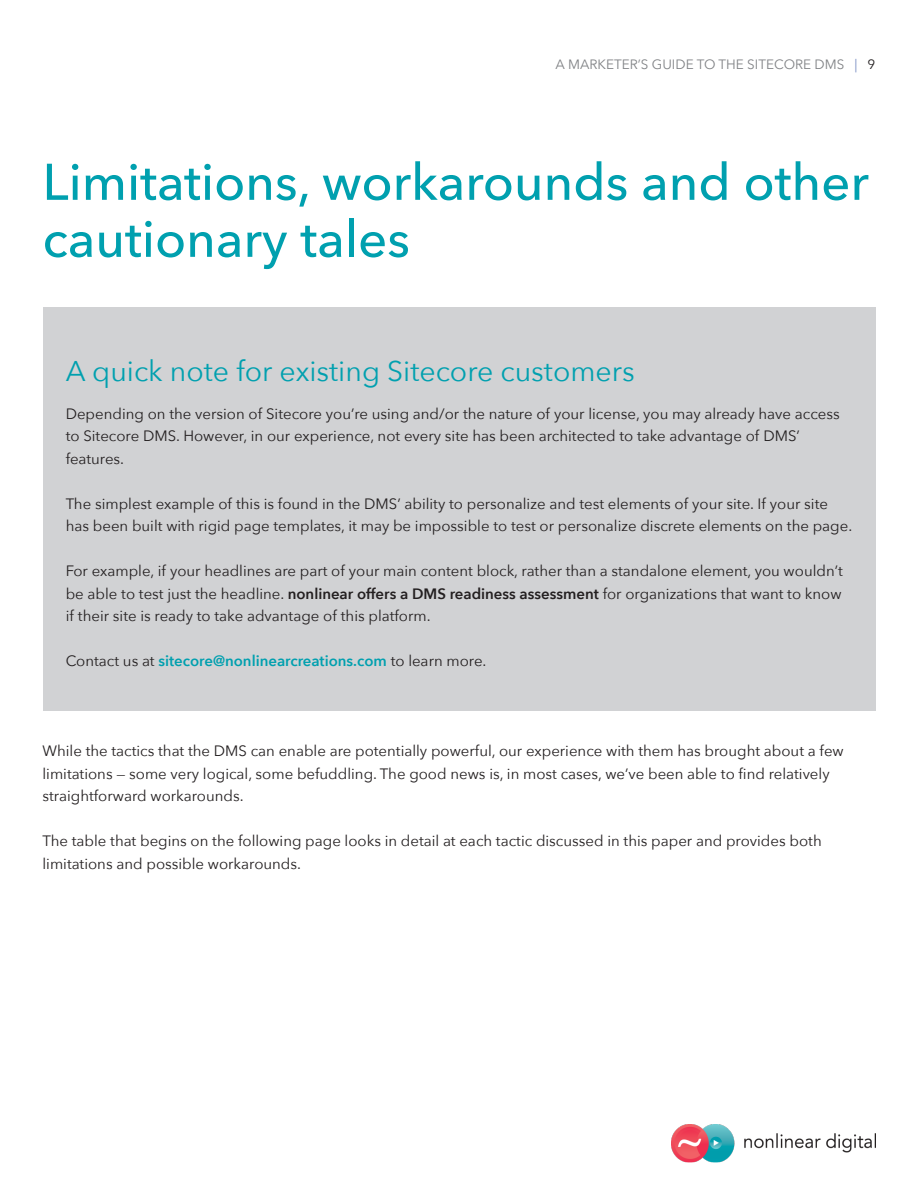
<style>
.page{position:relative;width:918px;height:1188px;background:#fff}
.page>*{position:absolute;margin:0;border:0;box-sizing:border-box;transform-origin:0 0}
.t1{font:500 51px/57px "Avenir Next";color:#00a0af}
.t2{font:28.5px "Avenir Next";color:#00a0af}
.t3{font:15px/22.5px "Avenir Next";color:#231f20}
.t4{font:600 15px "Avenir Next";color:#00a0af}
.t5{font:13.5px "Avenir Next";color:#808285}
.s1{color:#798dc2}
.s2{color:#231f20}
.s3{font-weight:600}
.s4{font-weight:400;color:#231f20}
</style>
<div class="page">
<img style="left:672px;top:1125px;width:204px;height:38px">
<div style="left:43px;top:308px;width:832px;height:403px;background:#d1d2d4"></div>
<p class="t5" style="left:556px;top:56px;width:125px">A Marketer’s Guide</p>
<p class="t5" style="left:697px;top:56px;width:80px">to the Siteco</p>
<p class="t5" style="left:795px;top:56px;width:82px">re DMS <span class="s1">|</span> <span class="s2">9</span></p>
<h1 class="t1" style="left:43px;top:153px;width:828px">Limitations, workarounds and other cautionary tales</h1>
<h2 class="t2" style="left:66px;top:354px;width:571px">A quick note for existing Sitecore customers</h2>
<p class="t3" style="left:66px;top:402px;width:776px">Depending on the version of Sitecore you’re using and/or the nature of your license, you may already have access to Sitecore DMS. H owever, in our experience, not every site has been architected to take advantage of DMS’ features.</p>
<p class="t3" style="left:66px;top:492px;width:788px">The simplest example of this is found in the DMS’ ability to personalize and test elements of your site. If your site has been built with rigid page templates, it may be impossible to test or personalize discrete elements on the page.</p>
<p class="t3" style="left:66px;top:560px;width:779px;text-align:justify">For example, if your headlines are part of your main content block, rather than a standalone element, you wouldn’t be able to test just the headline. <span class="s3">nonlinear offers a DMS readiness assessment</span> for organizations that want to know if their site is ready to take advantage of this platform.</p>
<p class="t4" style="left:66px;top:652px;width:422px"><span class="s4">Contact us at</span> sitecore@nonlinearcreations.com <span class="s4">to learn more.</span></p>
<p class="t3" style="left:43px;top:740px;width:803px">While the tactics that the DMS can enable are potentially powerful, our experience with them has brought about a few limitations — some very logical, some befuddling. The good news is, in most cases, we’ve been able to find relatively straightforward workarounds.</p>
<p class="t3" style="left:43px;top:830px;width:781px">The table that begins on the following page looks in detail at each tactic discussed in this paper and provides both limitations and possible workarounds.</p>
</div>
